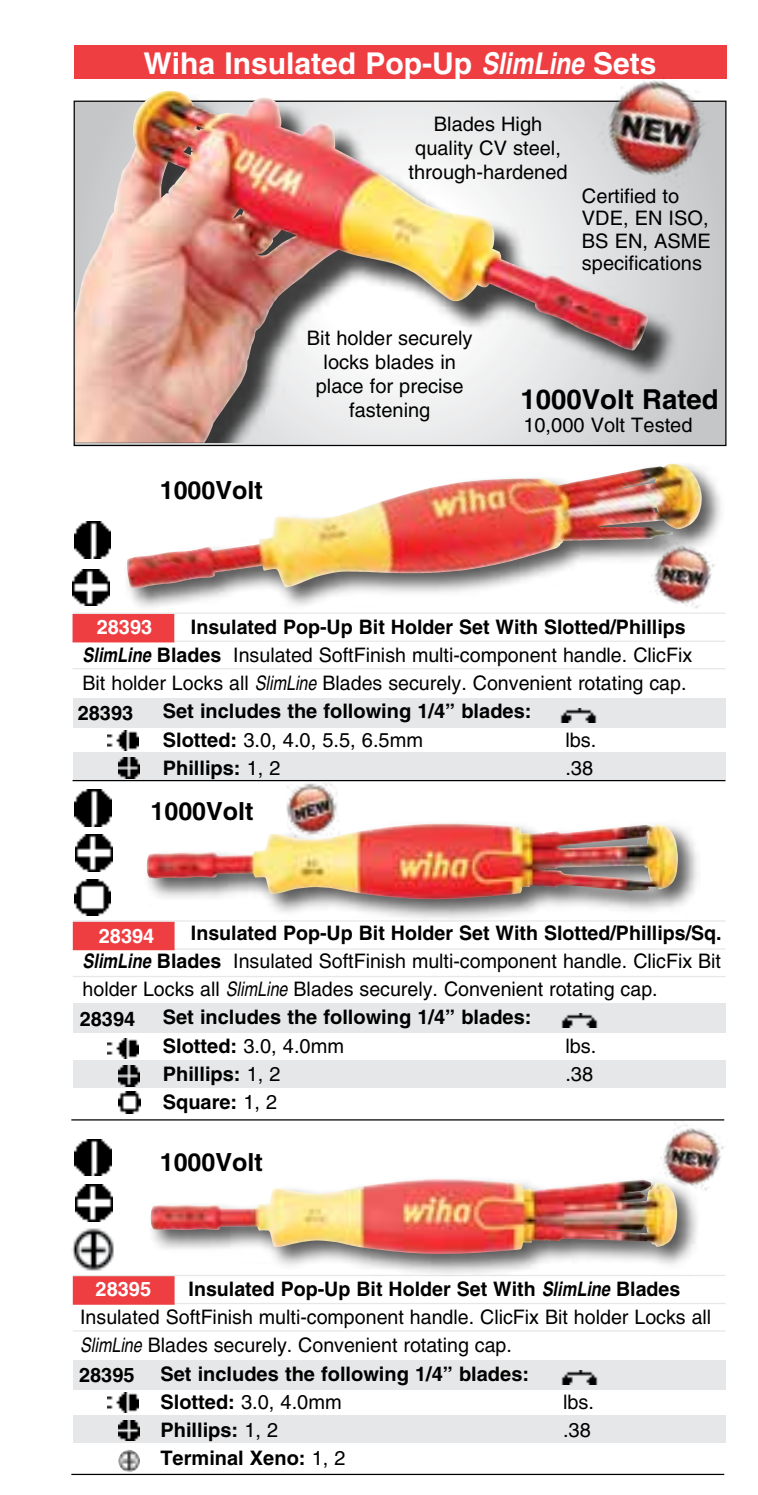
<style>
.page{position:relative;width:758px;height:1495px;background:#fff}
.page>*{position:absolute;margin:0;border:0;box-sizing:border-box;transform-origin:0 0}
.t1{font:700 30px "Helvetica";color:#fff}
.t2{font:700 27.5px "Helvetica";color:#000}
.t3{font:700 25px "Helvetica";color:#000}
.t4{font:20px/24px "Helvetica";color:#000;text-align:center}
.t5{font:700 20px "Helvetica";color:#000}
.t6{font:700 20px "Helvetica";color:#fff}
.s1{font-style:italic;font-stretch:condensed}
.s2{font-weight:700;font-style:italic;font-stretch:condensed}
.s3{font-weight:700}
.s4{font-weight:400}
</style>
<div class="page">
<div style="left:74px;top:101px;width:651px;height:344px;background:#c9cbcc"></div>
<div style="left:75px;top:94px;width:603px;height:349px;background:#000;opacity:.75"></div>
<img style="left:75px;top:95px;width:573px;height:348px">
<div style="left:74px;top:45px;width:653px;height:34px;background:#ef3e42"></div>
<div style="left:124px;top:462px;width:600px;height:150px;background:#000;opacity:.65"></div>
<img style="left:127px;top:464px;width:545px;height:124px">
<div style="left:72px;top:699px;width:653px;height:29px;background:#e6e7e8"></div>
<div style="left:72px;top:753px;width:653px;height:27px;background:#e6e7e8"></div>
<hr style="left:72px;top:641px;width:653px;height:1px;background:#e6e7e8">
<img style="left:560px;top:708px;width:37px;height:14px">
<img style="left:107px;top:730px;width:32px;height:21px">
<img style="left:118px;top:758px;width:21px;height:21px">
<hr style="left:72px;top:668px;width:653px;height:1px;background:#e6e7e8">
<div style="left:72px;top:614px;width:102px;height:28px;background:#ef3e42"></div>
<hr style="left:72px;top:613px;width:653px;height:1px;background:#e6e7e8">
<img style="left:74px;top:522px;width:37px;height:36px">
<img style="left:72px;top:569px;width:37px;height:37px">
<img style="left:498px;top:382px;width:19px;height:25px">
<div style="left:73px;top:1004px;width:652px;height:29px;background:#e6e7e8"></div>
<div style="left:73px;top:1060px;width:652px;height:28px;background:#e6e7e8"></div>
<hr style="left:73px;top:948px;width:652px;height:2px;background:#e6e7e8">
<img style="left:561px;top:1014px;width:37px;height:14px">
<img style="left:108px;top:1038px;width:31px;height:20px">
<img style="left:118px;top:1066px;width:21px;height:20px">
<hr style="left:73px;top:976px;width:652px;height:1px;background:#e6e7e8">
<div style="left:73px;top:922px;width:101px;height:28px;background:#ef3e42"></div>
<hr style="left:73px;top:920px;width:652px;height:2px;background:#e6e7e8">
<svg style="left:74px;top:789px;width:38px;height:38px"></svg>
<img style="left:75px;top:790px;width:36px;height:36px">
<img style="left:75px;top:835px;width:37px;height:37px">
<img style="left:74px;top:879px;width:37px;height:37px">
<img style="left:119px;top:1091px;width:22px;height:22px">
<hr style="left:71px;top:1119px;width:653px;height:2px;background:#000">
<hr style="left:72px;top:780px;width:653px;height:1px;background:#000">
<div style="left:73px;top:1361px;width:652px;height:29px;background:#e6e7e8"></div>
<div style="left:73px;top:1415px;width:652px;height:27px;background:#e6e7e8"></div>
<hr style="left:73px;top:1303px;width:652px;height:1px;background:#e6e7e8">
<img style="left:561px;top:1371px;width:37px;height:14px">
<img style="left:108px;top:1393px;width:31px;height:20px">
<img style="left:118px;top:1420px;width:21px;height:21px">
<hr style="left:73px;top:1330px;width:652px;height:2px;background:#e6e7e8">
<div style="left:73px;top:1276px;width:101px;height:29px;background:#ef3e42;border:2px solid #ef3e42"></div>
<hr style="left:73px;top:1275px;width:652px;height:1px;background:#e6e7e8">
<img style="left:75px;top:1139px;width:36px;height:37px">
<svg style="left:84px;top:1184px;width:29px;height:38px"></svg>
<img style="left:75px;top:1185px;width:37px;height:36px">
<hr style="left:71px;top:1474px;width:653px;height:1px;background:#000">
<img style="left:72px;top:1228px;width:42px;height:43px">
<img style="left:118px;top:1450px;width:22px;height:22px;border-radius:11px">
<div style="left:143px;top:819px;width:558px;height:103px;background:#000;opacity:.65"></div>
<img style="left:147px;top:824px;width:530px;height:75px">
<div style="left:148px;top:1176px;width:553px;height:103px;background:#000;opacity:.65"></div>
<img style="left:151px;top:1179px;width:526px;height:75px">
<img style="left:137px;top:471px;width:20px;height:26px">
<img style="left:643px;top:536px;width:79px;height:77px">
<img style="left:653px;top:1119px;width:72px;height:79px">
<img style="left:284px;top:781px;width:56px;height:57px">
<img style="left:589px;top:70px;width:134px;height:126px">
<h1 class="t1" style="left:143px;top:45px;width:514px">Wiha Insulated Pop-Up <span class="s1">SlimLine</span> Sets</h1>
<p class="t4" style="left:408px;top:112px;width:160px">Blades High quality CV steel, through-hardened</p>
<p class="t4" style="left:582px;top:184px;width:130px;line-height:22.5px;text-align:left">Certified to<br>VDE, EN ISO,<br>BS EN, ASME specifications</p>
<p class="t3" style="left:160px;top:475px;width:104px">1000Volt</p>
<p class="t4" style="left:307px;top:326px;width:167px">Bit holder securely locks blades in place for precise fastening</p>
<h2 class="t2" style="left:520px;top:382px;width:199px">1000Volt Rated</h2>
<p class="t4" style="left:523px;top:413px;width:171px">10,000 Volt Tested</p>
<p class="t5" style="left:191px;top:614px;width:496px">Insulated Pop-Up Bit Holder Set With Slotted/Phillips</p>
<p class="t4" style="left:82px;top:643px;width:611px"><span class="s2">SlimLine</span> <span class="s3">Blades</span> Insulated SoftFinish multi-component handle. ClicFix</p>
<p class="t4" style="left:83px;top:671px;width:605px">Bit holder Locks all <span class="s1">SlimLine</span> Blades securely. Convenient rotating cap.</p>
<p class="t5" style="left:163px;top:699px;width:370px">Set includes the following 1/4” blades:</p>
<p class="t4" style="left:163px;top:728px;width:262px"><span class="s3">Slotted:</span> 3.0, 4.0, 5.5, 6.5mm</p>
<p class="t4" style="left:565px;top:728px;width:33px">lbs.</p>
<p class="t5" style="left:163px;top:756px;width:119px">Phillips: <span class="s4">1, 2</span></p>
<p class="t4" style="left:565px;top:756px;width:29px">.38</p>
<p class="t6" style="left:97px;top:615px;width:57px">28393</p>
<p class="t5" style="left:78px;top:700px;width:57px">28393</p>
<p class="t3" style="left:150px;top:796px;width:104px">1000Volt</p>
<p class="t5" style="left:191px;top:920px;width:532px">Insulated Pop-Up Bit Holder Set With Slotted/Phillips/Sq.</p>
<p class="t4" style="left:82px;top:949px;width:640px"><span class="s2">SlimLine</span> <span class="s3">Blades</span> Insulated SoftFinish multi-component handle. ClicFix Bit</p>
<p class="t4" style="left:83px;top:977px;width:576px">holder Locks all <span class="s1">SlimLine</span> Blades securely. Convenient rotating cap.</p>
<p class="t5" style="left:163px;top:1005px;width:370px">Set includes the following 1/4” blades:</p>
<p class="t4" style="left:163px;top:1034px;width:183px"><span class="s3">Slotted:</span> 3.0, 4.0mm</p>
<p class="t4" style="left:565px;top:1034px;width:33px">lbs.</p>
<p class="t5" style="left:163px;top:1062px;width:119px">Phillips: <span class="s4">1, 2</span></p>
<p class="t4" style="left:565px;top:1062px;width:29px">.38</p>
<p class="t5" style="left:163px;top:1090px;width:116px">Square: <span class="s4">1, 2</span></p>
<p class="t6" style="left:99px;top:924px;width:57px">28394</p>
<p class="t5" style="left:80px;top:1007px;width:57px">28394</p>
<p class="t3" style="left:160px;top:1147px;width:104px">1000Volt</p>
<p class="t5" style="left:188px;top:1277px;width:493px">Insulated Pop-Up Bit Holder Set With <span class="s1">SlimLine</span> Blades</p>
<p class="t4" style="left:80px;top:1305px;width:632px">Insulated SoftFinish multi-component handle. ClicFix Bit holder Locks all</p>
<p class="t4" style="left:80px;top:1333px;width:433px"><span class="s1">SlimLine</span> Blades securely. Convenient rotating cap.</p>
<p class="t5" style="left:160px;top:1361px;width:370px">Set includes the following 1/4” blades:</p>
<p class="t4" style="left:160px;top:1390px;width:183px"><span class="s3">Slotted:</span> 3.0, 4.0mm</p>
<p class="t4" style="left:563px;top:1390px;width:33px">lbs.</p>
<p class="t5" style="left:160px;top:1418px;width:119px">Phillips: <span class="s4">1, 2</span></p>
<p class="t4" style="left:563px;top:1418px;width:29px">.38</p>
<p class="t5" style="left:160px;top:1446px;width:187px">Terminal Xeno: <span class="s4">1, 2</span></p>
<p class="t6" style="left:96px;top:1277px;width:57px">28395</p>
<p class="t5" style="left:79px;top:1362px;width:57px">28395</p>
</div>
